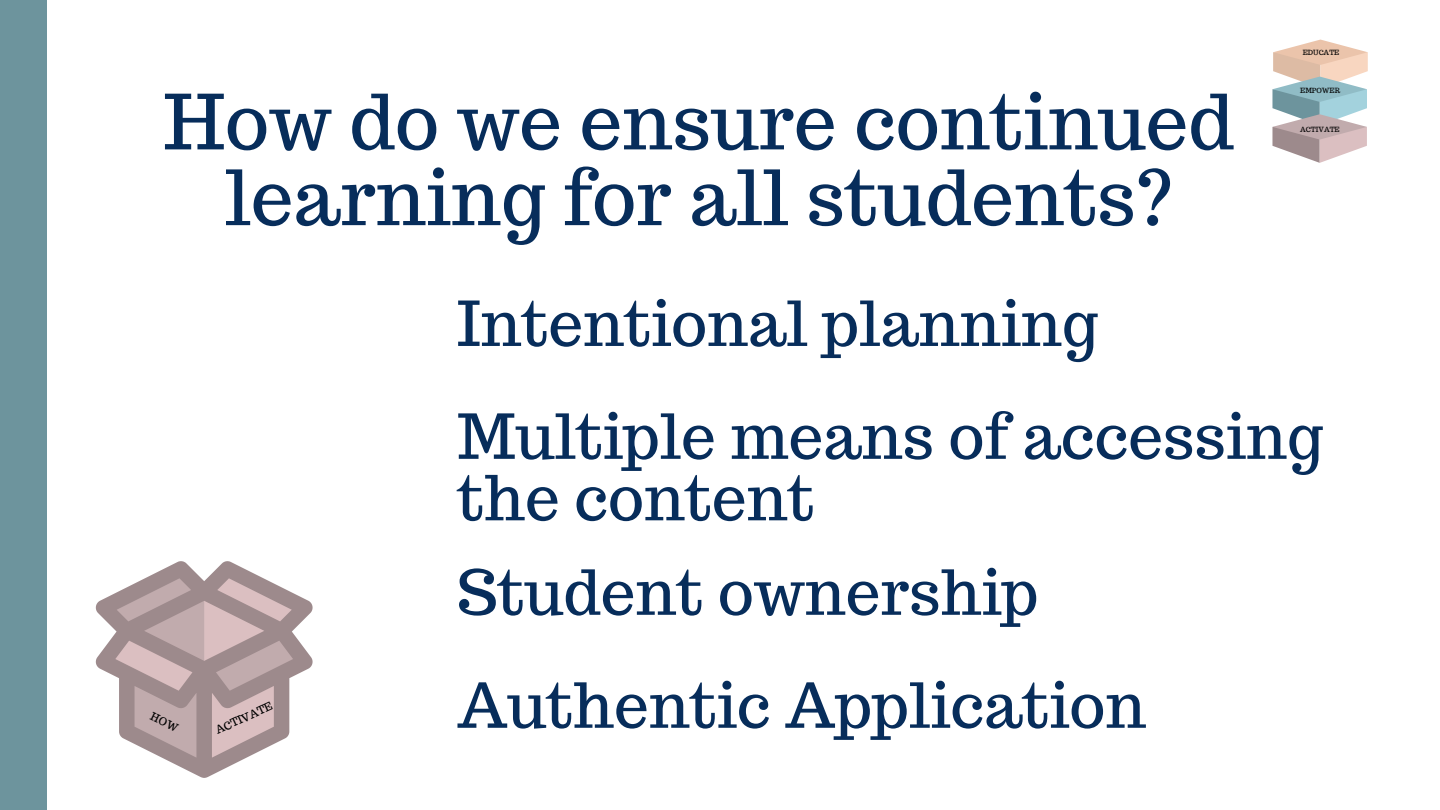
<style>
.page{position:relative;width:1440px;height:810px;background:#fff}
.page>*{position:absolute;margin:0;border:0;box-sizing:border-box;transform-origin:0 0}
.t1{font:75.8px/75.8px "Trocchi";color:#072d5b;text-align:center}
.t2{font:61.8px/61.5px "Trocchi";color:#072d5b}
.t3{font:10.9px "Trocchi";color:#000}
.t4{font:7px "Trocchi";color:#000}
</style>
<div class="page">
<svg style="left:96px;top:561px;width:217px;height:217px"></svg>
<svg style="left:1272px;top:40px;width:96px;height:123px"></svg>
<div style="left:0;top:0;width:47px;height:810px;background:#6d949d"></div>
<svg style="left:104px;top:569px;width:201px;height:201px"></svg>
<p class="t1" style="left:164px;top:84px;width:1072px">How do we ensure continued learning for all students?</p>
<p class="t2" style="left:457px;top:292px;width:642px">Intentional planning</p>
<p class="t4" style="left:1303px;top:48px;width:38px">EDUCATE</p>
<p class="t4" style="left:1300px;top:86px;width:41px">EMPOWER</p>
<p class="t4" style="left:1300px;top:125px;width:41px">ACTIVATE</p>
<p class="t2" style="left:457px;top:405px;width:867px">Multiple means of accessing the content</p>
<p class="t3" style="left:213px;top:724px;width:63px;rotate:-25deg">ACTIVATE</p>
<p class="t2" style="left:457px;top:561px;width:583px">Student ownership</p>
<p class="t2" style="left:457px;top:674px;width:691px">Authentic Application</p>
</div>
